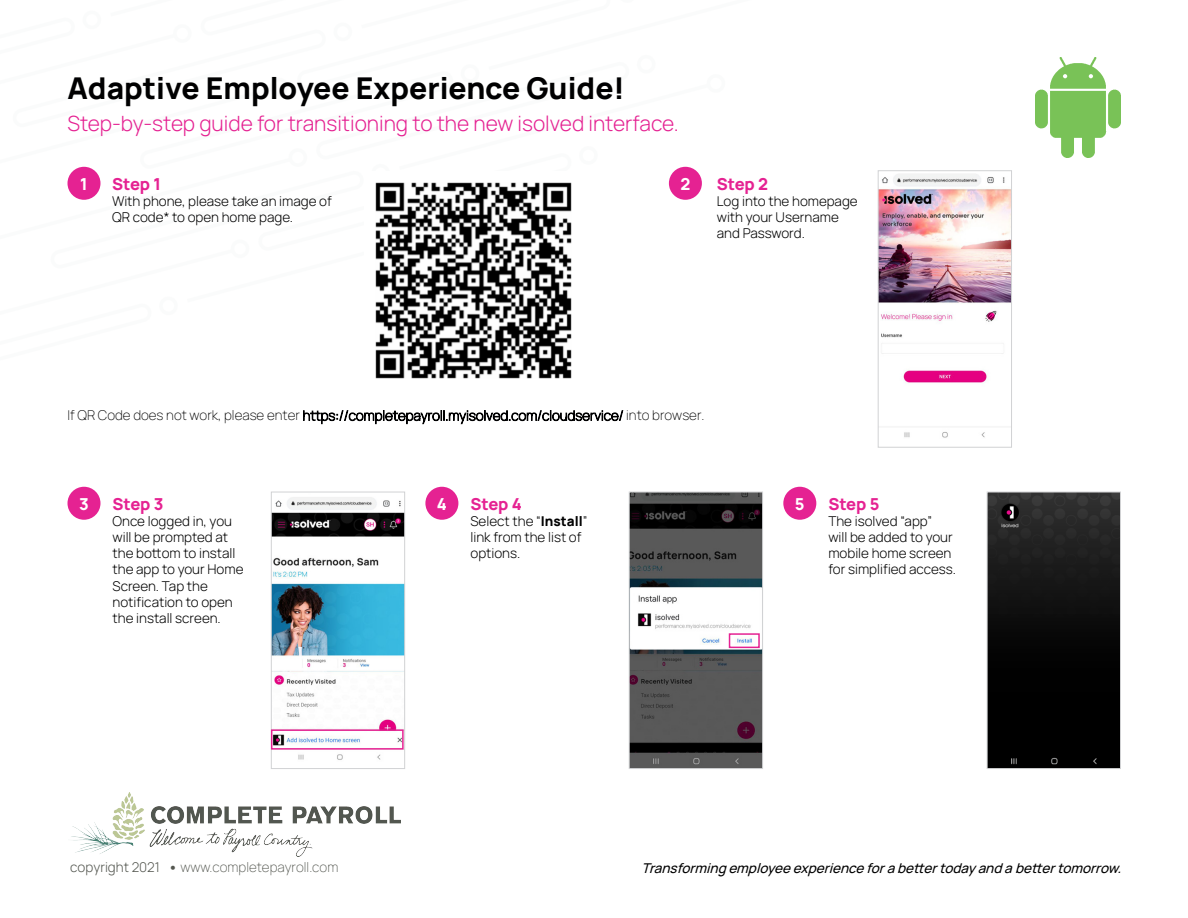
<style>
.page{position:relative;width:1188px;height:918px;background:#fff}
.page>*{position:absolute;margin:0;border:0;box-sizing:border-box;transform-origin:0 0}
.t1{font:800 30px "Manrope";color:#000001}
.t2{font:300 21px "Manrope";color:#e52292}
.t3{font:800 16.5px "Manrope";letter-spacing:-.015em;color:#e52292}
.t4{font:800 16.5px "Manrope";color:#fff}
.t5{font:300 13.5px/16.2px "Manrope";color:#000001}
.t6{font:200 13.5px "Manrope";color:#000001}
.t7{font:italic 500 13.5px "Manrope";color:#000001}
.t8{font:200 13.5px "Manrope";color:#545750}
.s1{font-weight:800}
.s2{font-weight:300}
</style>
<div class="page">
<img style="left:880px;top:174px;width:130px;height:264px">
<div style="left:878px;top:171px;width:134px;height:276px;border:1px solid #d1d2d4"></div>
<div style="left:68px;top:167px;width:32px;height:33px;background:#e52292;border-radius:50%"></div>
<div style="left:669px;top:167px;width:33px;height:33px;background:#e52292;border-radius:50%"></div>
<div style="left:68px;top:487px;width:32px;height:33px;background:#e52292;border-radius:50%"></div>
<img style="left:989px;top:494px;width:130px;height:273px">
<div style="left:987px;top:492px;width:134px;height:277px;border:1px solid #d1d2d4"></div>
<div style="left:783px;top:487px;width:33px;height:33px;background:#e52292;border-radius:50%"></div>
<div style="left:425px;top:487px;width:33px;height:33px;background:#e52292;border-radius:50%"></div>
<img style="left:273px;top:497px;width:130px;height:263px">
<div style="left:271px;top:492px;width:134px;height:277px;border:1px solid #d1d2d4"></div>
<div style="left:271px;top:729px;width:133px;height:21px;border:2px solid #e52292"></div>
<img style="left:631px;top:494px;width:130px;height:273px">
<div style="left:629px;top:492px;width:134px;height:277px;border:1px solid #d1d2d4"></div>
<div style="left:729px;top:633px;width:31px;height:15px;border:2px solid #e52292"></div>
<img style="left:375px;top:182px;width:197px;height:197px">
<img style="left:71px;top:792px;width:330px;height:65px">
<img style="left:1036px;top:57px;width:84px;height:100px">
<h1 class="t1" style="left:68px;top:67px;width:559px">Adaptive Employee Experience Guide!</h1>
<p class="t2" style="left:68px;top:109px;width:613px">Step-by-step guide for transitioning to the new isolved interface.</p>
<p class="t4" style="left:80px;top:172px;width:9px">1</p>
<p class="t4" style="left:680px;top:172px;width:11px">2</p>
<p class="t3" style="left:112px;top:172px;width:50px">Step 1</p>
<p class="t5" style="left:112px;top:192px;width:221px">With phone, please take an image of<br>QR code* to open home page.</p>
<p class="t3" style="left:717px;top:172px;width:53px">Step 2</p>
<p class="t5" style="left:717px;top:192px;width:142px">Log into the homepage with your Username and Password.</p>
<p class="t6" style="left:68px;top:406px;width:639px">If QR Code does not work, please enter https://completepayroll.myisolved.com/cloudservice/ into browser.</p>
<p class="t4" style="left:79px;top:492px;width:11px">3</p>
<p class="t3" style="left:828px;top:492px;width:53px">Step 5</p>
<p class="t5" style="left:828px;top:512px;width:129px">The isolved “app”<br>will be added to your mobile home screen for simplified access.</p>
<p class="t3" style="left:113px;top:492px;width:53px">Step 3</p>
<p class="t5" style="left:113px;top:512px;width:132px">Once logged in, you will be prompted at the bottom to install the app to your Home<br>Screen. Tap the notification to open the install screen.</p>
<p class="t3" style="left:471px;top:492px;width:53px">Step 4</p>
<p class="t4" style="left:795px;top:492px;width:11px">5</p>
<p class="t5" style="left:471px;top:512px;width:118px">Select the “<span class="s1">Install</span>” link from the list of options.</p>
<p class="t4" style="left:437px;top:492px;width:12px">4</p>
<p class="t8" style="left:70px;top:858px;width:270px"><span class="s2">copyright 2021</span> <span class="s1">•</span> www.completepayroll.com</p>
<p class="t7" style="left:642px;top:859px;width:486px">Transformingemployeeexperiencefora bettertodayanda bettertomorrow.</p>
</div>
